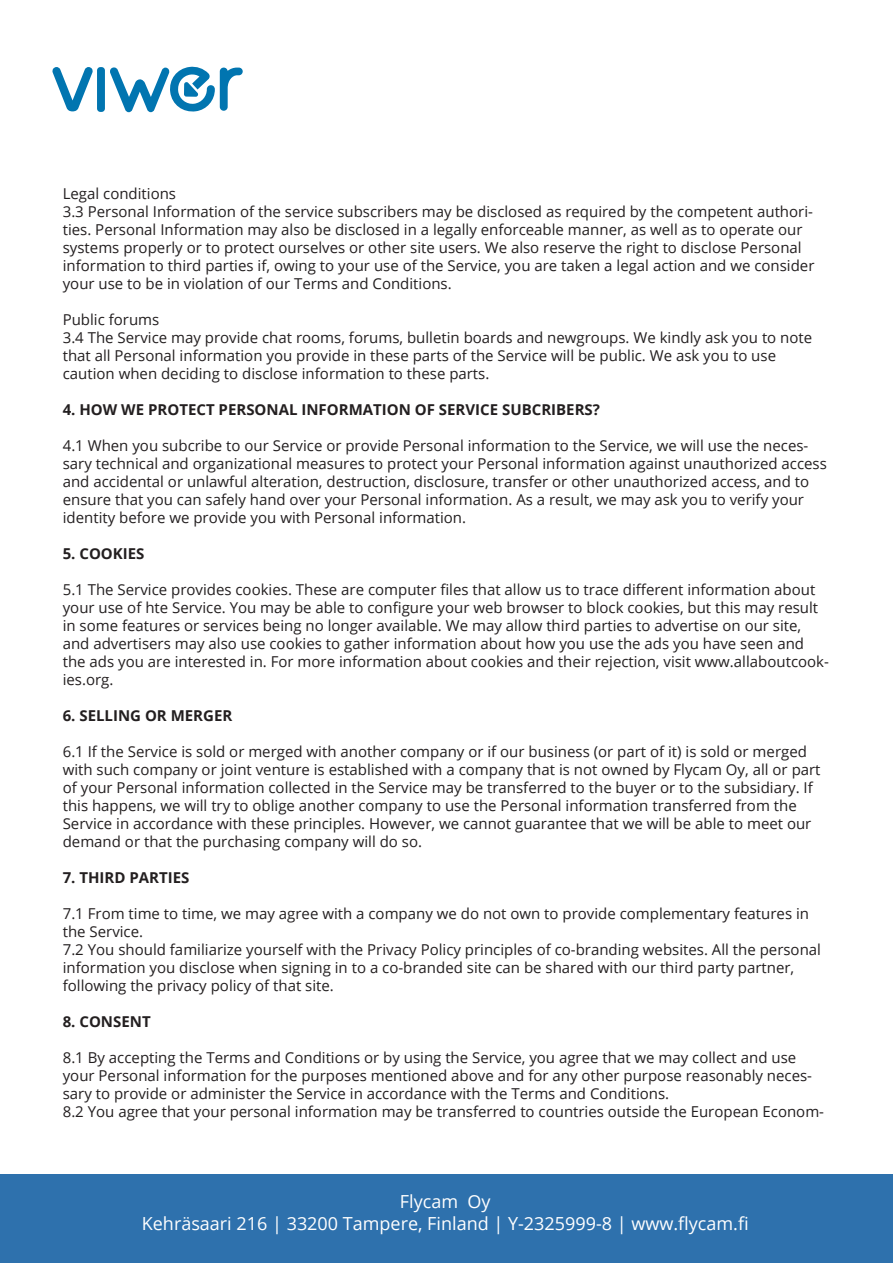
<style>
.page{position:relative;width:893px;height:1263px;background:#fff}
.page>*{position:absolute;margin:0;border:0;box-sizing:border-box;transform-origin:0 0}
.t1{font:18px/21.6px "Open Sans";color:#fff;text-align:center}
.t2{font:15px/18px "Open Sans";color:#231f20}
.t3{font:700 15px "Open Sans";color:#231f20}
</style>
<div class="page">
<svg style="left:52px;top:67px;width:41px;height:44px"></svg>
<div style="left:97px;top:67px;width:8px;height:45px;background:#0175b0;border-radius:3px"></div>
<svg style="left:110px;top:67px;width:133px;height:45px"></svg>
<div style="left:0;top:1174px;width:893px;height:89px;background:#2e71ad"></div>
<p class="t2" style="left:63px;top:184px;width:753px">Legal conditions<br>3.3 Personal Information of the service subscribers may be disclosed as required by the competent authori&shy;ties. Personal Information may also be disclosed in a legally enforceable manner, as well as to operate our systems properly or to protect ourselves or other site users. We also reserve the right to disclose Personal information to third parties if, owing to your use of the Service, you are taken a legal action and we consider your use to be in violation of our Terms and Conditions.</p>
<p class="t2" style="left:63px;top:310px;width:751px">Public forums<br>3.4 The Service may provide chat rooms, forums, bulletin boards and newgroups. We kindly ask you to note that all Personal information you provide in these parts of the Service will be public. We ask you to use caution when deciding to disclose information to these parts.</p>
<p class="t3" style="left:63px;top:399px;width:539px">4. HOW WE PROTECT PERSONAL INFORMATION OF SERVICE SUBCRIBERS?</p>
<p class="t2" style="left:63px;top:436px;width:766px">4.1 When you subcribe to our Service or provide Personal information to the Service, we will use the neces&shy;sary technical and organizational measures to protect your Personal information against unauthorized access and accidental or unlawful alteration, destruction, disclosure, transfer or other unauthorized access, and to ensure that you can safely hand over your Personal information. As a result, we may ask you to verify your identity before we provide you with Personal information.</p>
<p class="t3" style="left:63px;top:543px;width:83px">5. COOKIES</p>
<p class="t2" style="left:63px;top:580px;width:768px">5.1 The Service provides cookies. These are computer files that allow us to trace different information about your use of hte Service. You may be able to configure your web browser to block cookies, but this may result in some features or services being no longer available. We may allow third parties to advertise on our site, and advertisers may also use cookies to gather information about how you use the ads you have seen and the ads you are interested in. For more information about cookies and their rejection, visit www.allaboutcook&shy;ies.org.</p>
<p class="t3" style="left:63px;top:705px;width:171px">6. SELLING OR MERGER</p>
<p class="t2" style="left:63px;top:742px;width:759px">6.1 If the Service is sold or merged with another company or if our business (or part of it) is sold or merged with such company or joint venture is established with a company that is not owned by Flycam Oy, all or part of your Personal information collected in the Service may be transferred to the buyer or to the subsidiary. If this happens, we will try to oblige another company to use the Personal information transferred from the Service in accordance with these principles. However, we cannot guarantee that we will be able to meet our demand or that the purchasing company will do so.</p>
<p class="t3" style="left:63px;top:867px;width:128px">7. THIRD PARTIES</p>
<p class="t2" style="left:63px;top:904px;width:760px">7.1 From time to time, we may agree with a company we do not own to provide complementary features in the Service.<br>7.2 You should familiarize yourself with the Privacy Policy principles of co-branding websites. All the personal information you disclose when signing in to a co-branded site can be shared with our third party partner, following the privacy policy of that site.</p>
<p class="t3" style="left:63px;top:1011px;width:89px">8. CONSENT</p>
<p class="t2" style="left:63px;top:1048px;width:763px">8.1 By accepting the Terms and Conditions or by using the Service, you agree that we may collect and use your Personal information for the purposes mentioned above and for any other purpose reasonably neces&shy;sary to provide or administer the Service in accordance with the Terms and Conditions.<br>8.2 You agree that your personal information may be transferred to countries outside the European Econom-</p>
<p class="t1" style="left:142px;top:1190px;width:608px">Flycam Oy<br>Kehräsaari 216 | 33200 Tampere, Finland | Y-2325999-8 | www.flycam.fi</p>
</div>
